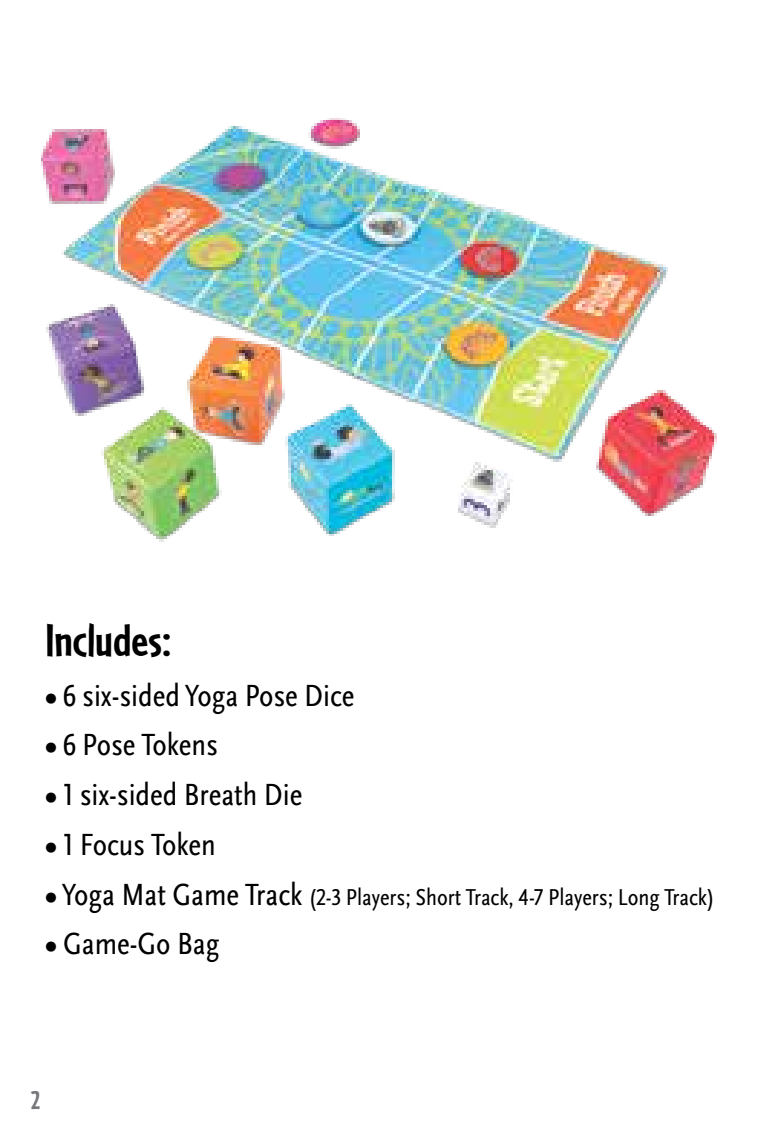
<style>
.page{position:relative;width:760px;height:1134px;background:#fff}
.page>*{position:absolute;margin:0;border:0;box-sizing:border-box;transform-origin:0 0}
.t1{font:700 48px "Cafeteria";color:#000}
.t2{font:condensed 32px "Scala Sans OT";color:#000}
.t3{font:700 26.4px "Cafeteria";color:#77787b}
.t4{font:condensed 24px "Scala Sans OT";color:#000}
.s1{font-weight:700}
.s2{font-weight:700;font-size:32px}
.s3{font-size:32px}
</style>
<div class="page">
<img style="left:41px;top:118px;width:676px;height:424px">
<h1 class="t1" style="left:45px;top:613px;width:127px">Includes:</h1>
<p class="t2" style="left:45px;top:678px;width:310px"><span class="s1">•</span> 6 six-sided Yoga Pose Dice</p>
<p class="t2" style="left:45px;top:728px;width:174px"><span class="s1">•</span> 6 Pose Tokens</p>
<p class="t2" style="left:45px;top:777px;width:258px"><span class="s1">•</span> 1 six-sided Breath Die</p>
<p class="t2" style="left:45px;top:827px;width:172px"><span class="s1">•</span> 1 Focus Token</p>
<p class="t4" style="left:45px;top:884px;width:670px"><span class="s2">•</span> <span class="s3">Yoga Mat Game Track</span> (2-3 Players; Short Track, 4-7 Players; Long Track)</p>
<p class="t2" style="left:45px;top:927px;width:175px"><span class="s1">•</span> Game-Go Bag</p>
<p class="t3" style="left:31px;top:1085px;width:11px">2</p>
</div>
